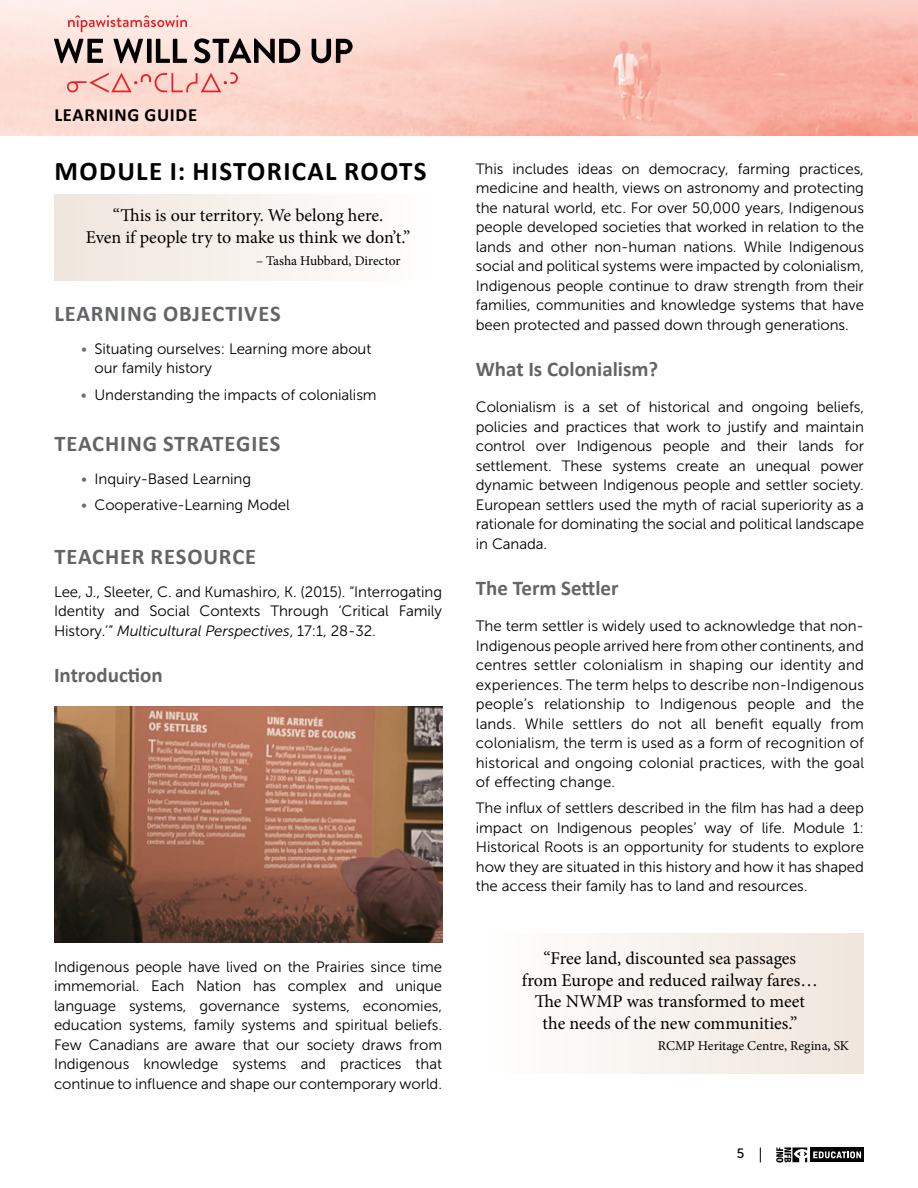
<style>
.page{position:relative;width:918px;height:1188px;background:#fff}
.page>*{position:absolute;margin:0;border:0;box-sizing:border-box;transform-origin:0 0}
.t1{font:700 27px "Calibri";letter-spacing:.05em;color:#000}
.t2{font:700 22.5px "Calibri";letter-spacing:.04em;color:#636466}
.t3{font:700 21px "Calibri";color:#636466}
.t4{font:700 18.6px "Calibri";letter-spacing:.04em;color:#000}
.t5{font:18px/21.6px "Minion Pro";color:#000;text-align:center}
.t6{font:15px/19.5px "Museo Sans 300";letter-spacing:-.005em;color:#000;text-align:justify}
.t7{font:13.5px "Minion Pro";letter-spacing:-.005em;color:#000}
.t8{font:13.5px "Museo Sans 500";color:#000}
.s1{color:#6d6e71}
.s2{font-style:italic}
</style>
<div class="page">
<img style="left:0;top:0;width:918px;height:135px">
<svg style="left:68px;top:15px;width:119px;height:17px;background:#fabfbc"></svg>
<svg style="left:194px;top:38px;width:159px;height:25px;background:#95837f"></svg>
<svg style="left:54px;top:38px;width:133px;height:25px;background:#9b8b87"></svg>
<svg style="left:67px;top:72px;width:171px;height:21px;background:#f9bbb4"></svg>
<div style="left:810px;top:1148px;width:54px;height:14px;background:#030303"></div>
<svg style="left:776px;top:1147px;width:31px;height:16px"></svg>
<svg style="left:813px;top:1151px;width:48px;height:7px"></svg>
<svg style="left:760px;top:1148px;width:1px;height:15px"></svg>
<div style="left:476px;top:934px;width:388px;height:139px;background:linear-gradient(to right,#fff,#efe5dc)"></div>
<div style="left:54px;top:194px;width:388px;height:87px;background:linear-gradient(to right,#efe5dc,#fff)"></div>
<img style="left:54px;top:707px;width:388px;height:236px">
<p class="t4" style="left:54px;top:103px;width:144px">LEARNING GUIDE</p>
<h1 class="t1" style="left:55px;top:153px;width:373px">MODULE I: HISTORICAL ROOTS</h1>
<p class="t5" style="left:86px;top:205px;width:326px">“This is our territory. We belong here.<br>Even if people try to make us think we don’t.”</p>
<p class="t7" style="left:256px;top:251px;width:146px">– Tasha Hubbard, Director</p>
<h2 class="t2" style="left:54px;top:299px;width:228px">LEARNING OBJECTIVES</h2>
<p class="t6" style="left:94px;top:339px;width:278px;text-indent:-13px"><span class="s1">•</span> Situating ourselves: Learning more about our family history</p>
<p class="t6" style="left:81px;top:385px;width:297px"><span class="s1">•</span> Understanding the impacts of colonialism</p>
<h2 class="t2" style="left:54px;top:429px;width:228px">TEACHING STRATEGIES</h2>
<p class="t6" style="left:81px;top:469px;width:172px"><span class="s1">•</span> Inquiry-Based Learning</p>
<p class="t6" style="left:81px;top:495px;width:210px"><span class="s1">•</span> Cooperative-Learning Model</p>
<h2 class="t2" style="left:54px;top:542px;width:203px">TEACHER RESOURCE</h2>
<p class="t6" style="left:54px;top:582px;width:390px">Lee, J., Sleeter, C. and Kumashiro, K. (2015). “Interrogating Identity and Social Contexts Through ‘Critical Family History.’” <span class="s2">Multicultural Perspectives</span>, 17:1, 28-32.</p>
<h3 class="t3" style="left:54px;top:662px;width:110px">Introduction</h3>
<p class="t6" style="left:54px;top:957px;width:390px">Indigenous people have lived on the Prairies since time immemorial. Each Nation has complex and unique language systems, governance systems, economies, education systems, family systems and spiritual beliefs.<br>Few Canadians are aware that our society draws from Indigenous knowledge systems and practices that continue to influence and shape our contemporary world.</p>
<p class="t6" style="left:476px;top:159px;width:390px">This includes ideas on democracy, farming practices, medicine and health, views on astronomy and protecting the natural world, etc. For over 50,000 years, Indigenous people developed societies that worked in relation to the lands and other non-human nations. While Indigenous social and political systems were impacted by colonialism, Indigenous people continue to draw strength from their families, communities and knowledge systems that have been protected and passed down through generations.</p>
<h3 class="t3" style="left:476px;top:356px;width:184px">What Is Colonialism?</h3>
<p class="t6" style="left:476px;top:397px;width:390px">Colonialism is a set of historical and ongoing beliefs, policies and practices that work to justify and maintain control over Indigenous people and their lands for settlement. These systems create an unequal power dynamic between Indigenous people and settler society.<br>European settlers used the myth of racial superiority as a rationale for dominating the social and political landscape in Canada.</p>
<h3 class="t3" style="left:476px;top:575px;width:144px">The Term Settler</h3>
<p class="t6" style="left:476px;top:616px;width:390px">The term settler is widely used to acknowledge that non-Indigenous people arrived here from other continents, and centres settler colonialism in shaping our identity and experiences. The term helps to describe non-Indigenous people’s relationship to Indigenous people and the lands. While settlers do not all benefit equally from colonialism, the term is used as a form of recognition of historical and ongoing colonial practices, with the goal of effecting change.</p>
<p class="t6" style="left:476px;top:799px;width:390px">The influx of settlers described in the film has had a deep impact on Indigenous peoples’ way of life. Module 1:<br>Historical Roots is an opportunity for students to explore how they are situated in this history and how it has shaped the access their family has to land and resources.</p>
<p class="t5" style="left:522px;top:947px;width:298px">“Free land, discounted sea passages<br>from Europe and reduced railway fares… The NWMP was transformed to meet the needs of the new communities.”</p>
<p class="t7" style="left:658px;top:1037px;width:193px">RCMP Heritage Centre, Regina, SK</p>
<p class="t8" style="left:737px;top:1146px;width:9px">5</p>
</div>
